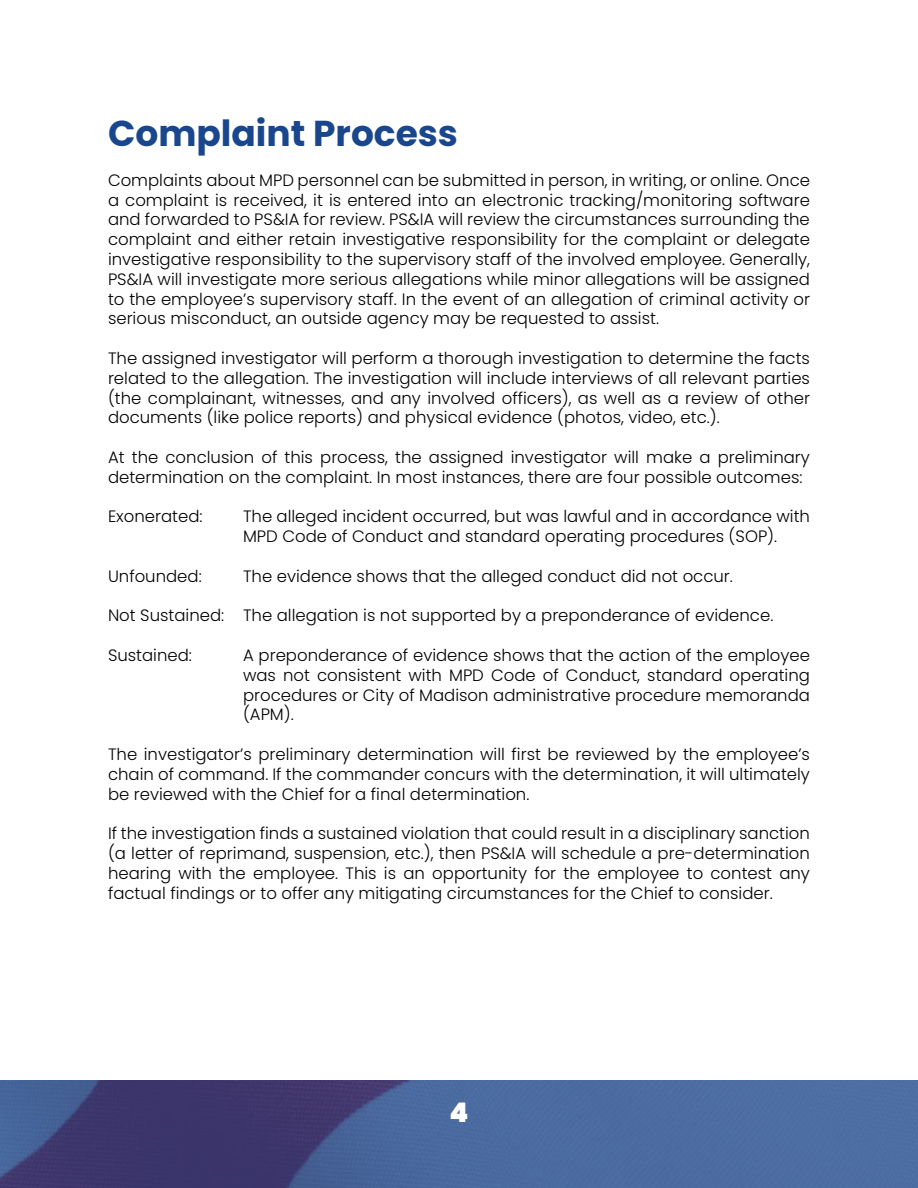
<style>
.page{position:relative;width:918px;height:1188px;background:#fff}
.page>*{position:absolute;margin:0;border:0;box-sizing:border-box;transform-origin:0 0}
.t1{font:700 36px "Poppins";color:#19468d}
.t2{font:900 27px "Poppins";color:#fff}
.t3{font:300 16.5px/19.8px "Poppins";color:#000;text-align:justify}
</style>
<div class="page">
<svg style="left:0;top:1080px;width:918px;height:108px;background:#465a8f"></svg>
<h1 class="t1" style="left:108px;top:112px;width:352px">Complaint Process</h1>
<p class="t3" style="left:108px;top:170px;width:704px">Complaints about MPD personnel can be submitted in person, in writing, or online. Once a complaint is received, it is entered into an electronic tracking/monitoring software and forwarded to PS&amp;IA for review. PS&amp;IA will review the circumstances surrounding the complaint and either retain investigative responsibility for the complaint or delegate investigative responsibility to the supervisory staff of the involved employee. Generally, PS&amp;IA will investigate more serious allegations while minor allegations will be assigned to the employee’s supervisory staff. In the event of an allegation of criminal activity or serious misconduct, an outside agency may be requested to assist.</p>
<p class="t3" style="left:108px;top:348px;width:704px">The assigned investigator will perform a thorough investigation to determine the facts related to the allegation. The investigation will include interviews of all relevant parties (the complainant, witnesses, and any involved officers), as well as a review of other documents (like police reports) and physical evidence (photos, video, etc.).</p>
<p class="t3" style="left:108px;top:447px;width:703px">At the conclusion of this process, the assigned investigator will make a preliminary determination on the complaint. In most instances, there are four possible outcomes:</p>
<p class="t3" style="left:108px;top:507px;width:96px">Exonerated:</p>
<p class="t3" style="left:243px;top:507px;width:569px">The alleged incident occurred, but was lawful and in accordance with<br>MPD Code of Conduct and standard operating procedures (SOP).</p>
<p class="t3" style="left:108px;top:566px;width:95px">Unfounded:</p>
<p class="t3" style="left:243px;top:566px;width:491px">The evidence shows that the alleged conduct did not occur.</p>
<p class="t3" style="left:108px;top:606px;width:667px">Not Sustained: The allegation is not supported by a preponderance of evidence.</p>
<p class="t3" style="left:108px;top:645px;width:85px">Sustained:</p>
<p class="t3" style="left:243px;top:645px;width:569px">A preponderance of evidence shows that the action of the employee was not consistent with MPD Code of Conduct, standard operating procedures or City of Madison administrative procedure memoranda (APM).</p>
<p class="t3" style="left:108px;top:744px;width:704px">The investigator’s preliminary determination will first be reviewed by the employee’s chain of command. If the commander concurs with the determination, it will ultimately be reviewed with the Chief for a final determination.</p>
<p class="t3" style="left:108px;top:824px;width:703px">If the investigation finds a sustained violation that could result in a disciplinary sanction (a letter of reprimand, suspension, etc.), then PS&amp;IA will schedule a pre-determination hearing with the employee. This is an opportunity for the employee to contest any factual findings or to offer any mitigating circumstances for the Chief to consider.</p>
<h2 class="t2" style="left:449px;top:1097px;width:21px">4</h2>
</div>
